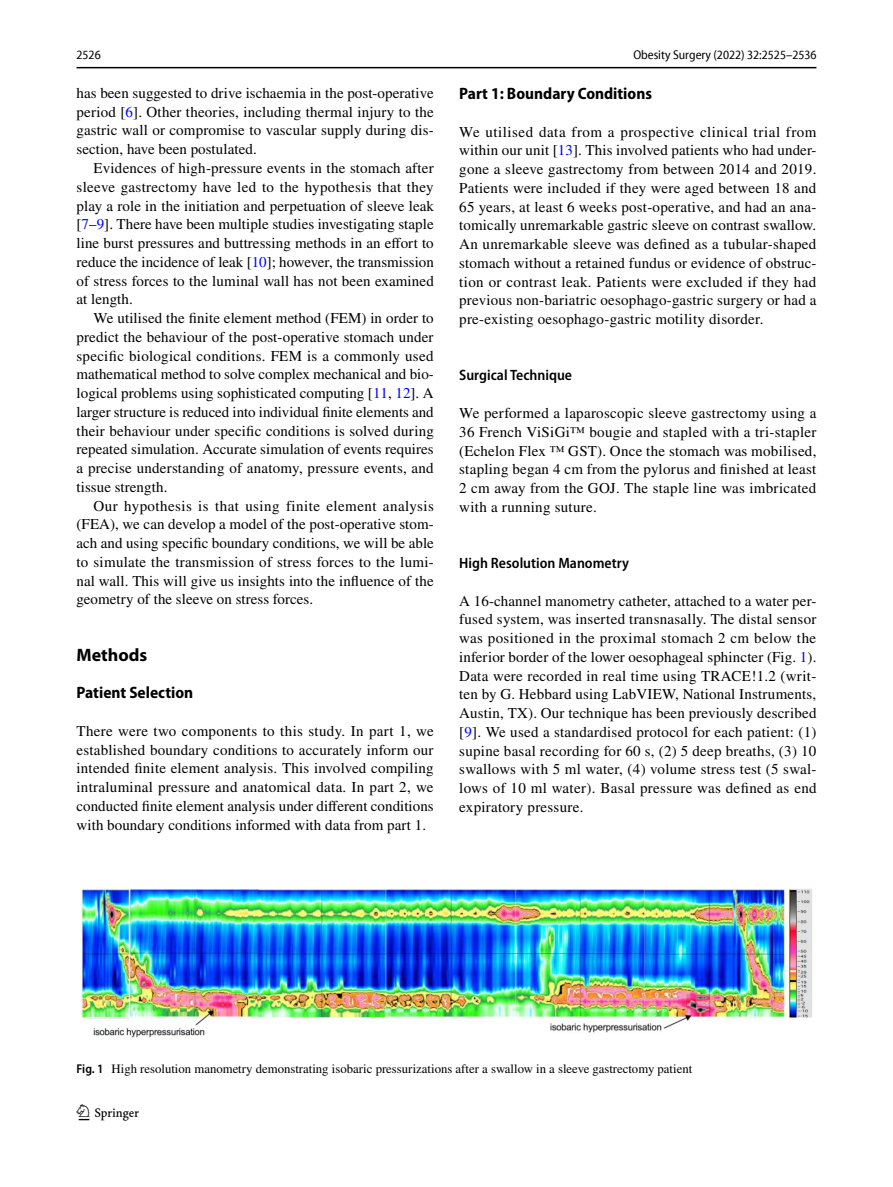
<style>
.page{position:relative;width:893px;height:1187px;background:#fff}
.page>*{position:absolute;margin:0;border:0;box-sizing:border-box;transform-origin:0 0}
.t1{font:22.5px "Springnew Regular 2";color:#000}
.t2{font:700 18px "Myriad Pro";color:#000}
.t3{font:700 semi-condensed 16.5px "Myriad Pro";color:#000}
.t4{font:15px/18.8px "STIX";letter-spacing:.01em;color:#000;text-align:justify}
.t5{font:600 semi-condensed 15px "Myriad Pro";color:#000}
.t6{font:12.75px "STIX";color:#000}
.t7{font:semi-condensed 12.75px "Myriad Pro Unic";color:#000}
.s1{color:#00f}
.s2{font-family:"Myriad Pro";font-weight:600;font-stretch:semi-condensed}
</style>
<div class="page">
<hr style="left:77px;top:67px;width:739px;height:1px;background:#000">
<img style="left:81px;top:888px;width:731px;height:150px">
<p class="t7" style="left:77px;top:50px;width:26px">2526</p>
<p class="t7" style="left:633px;top:50px;width:185px">Obesity Surgery (2022) 32:2525–2536</p>
<p class="t4" style="left:77px;top:84px;width:359px">has been suggested to drive ischaemia in the post-operative period [<span class="s1">6</span>]. Other theories, including thermal injury to the gastric wall or compromise to vascular supply during dis&shy;section, have been postulated.</p>
<p class="t4" style="left:77px;top:159px;width:359px;text-indent:17px">Evidences of high-pressure events in the stomach after sleeve gastrectomy have led to the hypothesis that they play a role in the initiation and perpetuation of sleeve leak [<span class="s1">7</span>–<span class="s1">9</span>]. There have been multiple studies investigating staple line burst pressures and buttressing methods in an effort to reduce the incidence of leak [<span class="s1">10</span>]; however, the transmission of stress forces to the luminal wall has not been examined at length.</p>
<p class="t4" style="left:77px;top:309px;width:359px;text-indent:17px">We utilised the finite element method (FEM) in order to predict the behaviour of the post-operative stomach under specific biological conditions. FEM is a commonly used mathematical method to solve complex mechanical and bio&shy;logical problems using sophisticated computing [<span class="s1">11</span>, <span class="s1">12</span>]. A larger structure is reduced into individual finite elements and their behaviour under specific conditions is solved during repeated simulation. Accurate simulation of events requires a precise understanding of anatomy, pressure events, and tissue strength.</p>
<p class="t4" style="left:77px;top:497px;width:359px;text-indent:17px">Our hypothesis is that using finite element analysis (FEA), we can develop a model of the post-operative stom&shy;ach and using specific boundary conditions, we will be able to simulate the transmission of stress forces to the lumi&shy;nal wall. This will give us insights into the influence of the geometry of the sleeve on stress forces.</p>
<p class="t2" style="left:77px;top:643px;width:72px">Methods</p>
<p class="t3" style="left:77px;top:683px;width:118px">Patient Selection</p>
<p class="t4" style="left:77px;top:722px;width:359px">There were two components to this study. In part 1, we established boundary conditions to accurately inform our intended finite element analysis. This involved compiling intraluminal pressure and anatomical data. In part 2, we conducted finite element analysis under different conditions with boundary conditions informed with data from part 1.</p>
<p class="t3" style="left:459px;top:84px;width:194px">Part 1: Boundary Conditions</p>
<p class="t4" style="left:459px;top:123px;width:359px">We utilised data from a prospective clinical trial from within our unit [<span class="s1">13</span>]. This involved patients who had under&shy;gone a sleeve gastrectomy from between 2014 and 2019.<br>Patients were included if they were aged between 18 and 65 years, at least 6 weeks post-operative, and had an ana&shy;tomically unremarkable gastric sleeve on contrast swallow.<br>An unremarkable sleeve was defined as a tubular-shaped stomach without a retained fundus or evidence of obstruc&shy;tion or contrast leak. Patients were excluded if they had previous non-bariatric oesophago-gastric surgery or had a pre-existing oesophago-gastric motility disorder.</p>
<p class="t5" style="left:459px;top:367px;width:114px">Surgical Technique</p>
<p class="t4" style="left:459px;top:404px;width:359px">We performed a laparoscopic sleeve gastrectomy using a 36 French ViSiGi™ bougie and stapled with a tri-stapler (Echelon Flex ™ GST). Once the stomach was mobilised, stapling began 4 cm from the pylorus and finished at least 2 cm away from the GOJ. The staple line was imbricated with a running suture.</p>
<p class="t5" style="left:459px;top:554px;width:171px">High Resolution Manometry</p>
<p class="t4" style="left:459px;top:592px;width:359px">A 16-channel manometry catheter, attached to a water per&shy;fused system, was inserted transnasally. The distal sensor was positioned in the proximal stomach 2 cm below the inferior border of the lower oesophageal sphincter (Fig. <span class="s1">1</span>).<br>Data were recorded in real time using TRACE!1.2 (writ&shy;ten by G. Hebbard using LabVIEW, National Instruments, Austin, TX). Our technique has been previously described [<span class="s1">9</span>]. We used a standardised protocol for each patient: (1) supine basal recording for 60 s, (2) 5 deep breaths, (3) 10 swallows with 5 ml water, (4) volume stress test (5 swal&shy;lows of 10 ml water). Basal pressure was defined as end expiratory pressure.</p>
<p class="t6" style="left:77px;top:1060px;width:617px"><span class="s2">Fig. 1</span> High resolution manometry demonstrating isobaric pressurizations after a swallow in a sleeve gastrectomy patient</p>
<h1 class="t1" style="left:79px;top:1104px;width:62px">1 3</h1>
</div>
